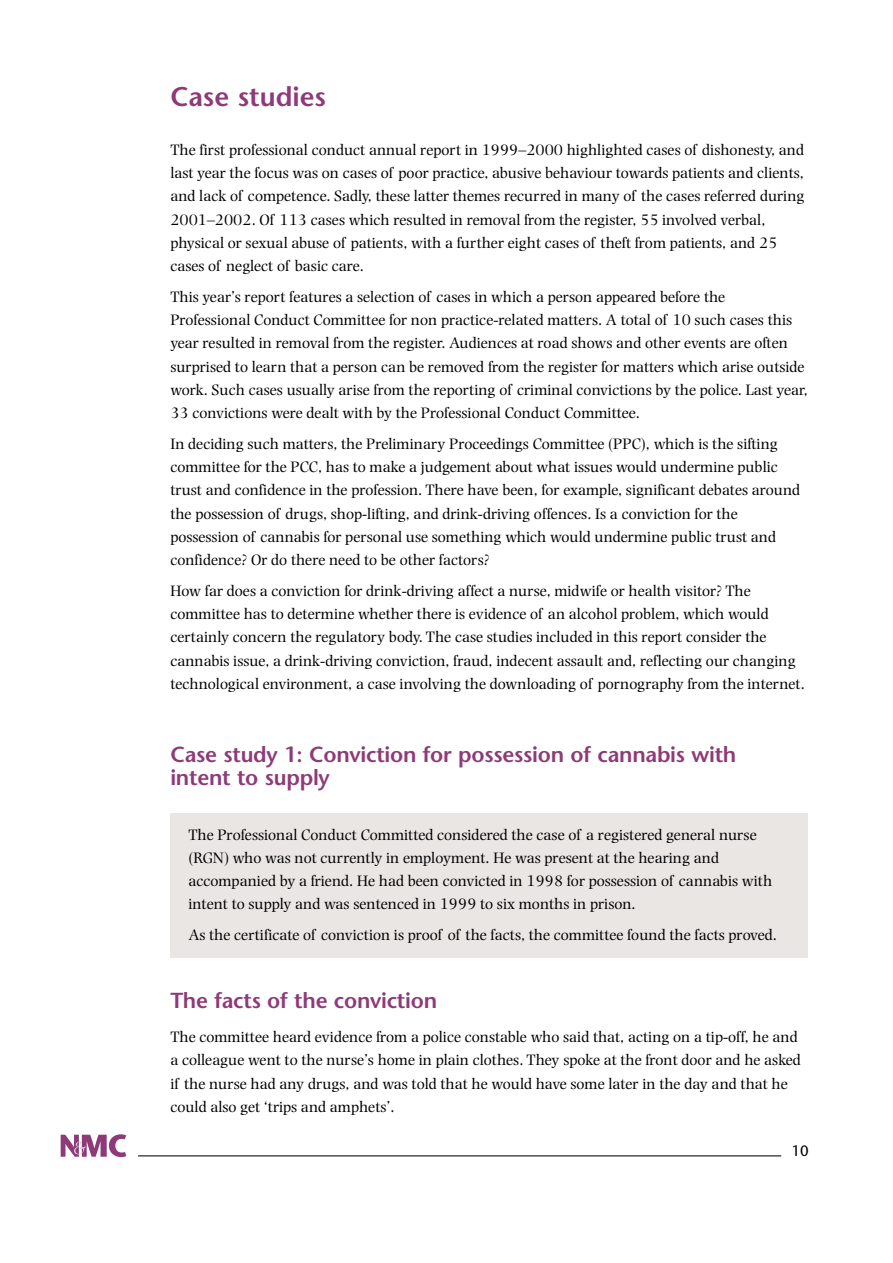
<style>
.page{position:relative;width:893px;height:1263px;background:#fff}
.page>*{position:absolute;margin:0;border:0;box-sizing:border-box;transform-origin:0 0}
.t1{font:600 27px "Stone Sans";color:#8e3a78}
.t2{font:600 21.75px/23.2px "Stone Sans";letter-spacing:-.01em;color:#8e3a78}
.t3{font:15.75px/23.2px "Photina";color:#000}
.t4{font:15px "Stone Sans";color:#000}
</style>
<div class="page">
<div style="left:170px;top:813px;width:637px;height:145px;background:#eae6e3"></div>
<svg style="left:61px;top:1134px;width:65px;height:23px"></svg>
<hr style="left:138px;top:1155px;width:643px;height:1px;background:#000">
<h1 class="t1" style="left:170px;top:86px;width:157px">Case studies</h1>
<p class="t3" style="left:170px;top:139px;width:635px">The first professional conduct annual report in 1999–2000 highlighted cases of dishonesty, and last year the focus was on cases of poor practice, abusive behaviour towards patients and clients, and lack of competence. Sadly, these latter themes recurred in many of the cases referred during 2001–2002. Of 113 cases which resulted in removal from the register, 55 involved verbal, physical or sexual abuse of patients, with a further eight cases of theft from patients, and 25 cases of neglect of basic care.</p>
<p class="t3" style="left:170px;top:286px;width:639px">This year’s report features a selection of cases in which a person appeared before the Professional Conduct Committee for non practice-related matters. A total of 10 such cases this year resulted in removal from the register. Audiences at road shows and other events are often surprised to learn that a person can be removed from the register for matters which arise outside work. Such cases usually arise from the reporting of criminal convictions by the police. Last year, 33 convictions were dealt with by the Professional Conduct Committee.</p>
<p class="t3" style="left:170px;top:433px;width:631px">In deciding such matters, the Preliminary Proceedings Committee (PPC), which is the sifting committee for the PCC, has to make a judgement about what issues would undermine public trust and confidence in the profession. There have been, for example, significant debates around the possession of drugs, shop-lifting, and drink-driving offences. Is a conviction for the possession of cannabis for personal use something which would undermine public trust and confidence? Or do there need to be other factors?</p>
<p class="t3" style="left:170px;top:580px;width:636px">How far does a conviction for drink-driving affect a nurse, midwife or health visitor? The committee has to determine whether there is evidence of an alcohol problem, which would certainly concern the regulatory body. The case studies included in this report consider the cannabis issue, a drink-driving conviction, fraud, indecent assault and, reflecting our changing technological environment, a case involving the downloading of pornography from the internet.</p>
<h2 class="t2" style="left:170px;top:745px;width:567px">Case study 1: Conviction for possession of cannabis with intent to supply</h2>
<p class="t3" style="left:188px;top:824px;width:585px">The Professional Conduct Committed considered the case of a registered general nurse (RGN) who was not currently in employment. He was present at the hearing and accompanied by a friend. He had been convicted in 1998 for possession of cannabis with intent to supply and was sentenced in 1999 to six months in prison.</p>
<p class="t3" style="left:188px;top:924px;width:590px">As the certificate of conviction is proof of the facts, the committee found the facts proved.</p>
<h2 class="t2" style="left:170px;top:991px;width:268px">The facts of the conviction</h2>
<p class="t3" style="left:170px;top:1026px;width:632px">The committee heard evidence from a police constable who said that, acting on a tip-off, he and a colleague went to the nurse’s home in plain clothes. They spoke at the front door and he asked if the nurse had any drugs, and was told that he would have some later in the day and that he could also get ‘trips and amphets’.</p>
<p class="t4" style="left:791px;top:1145px;width:19px">10</p>
</div>
